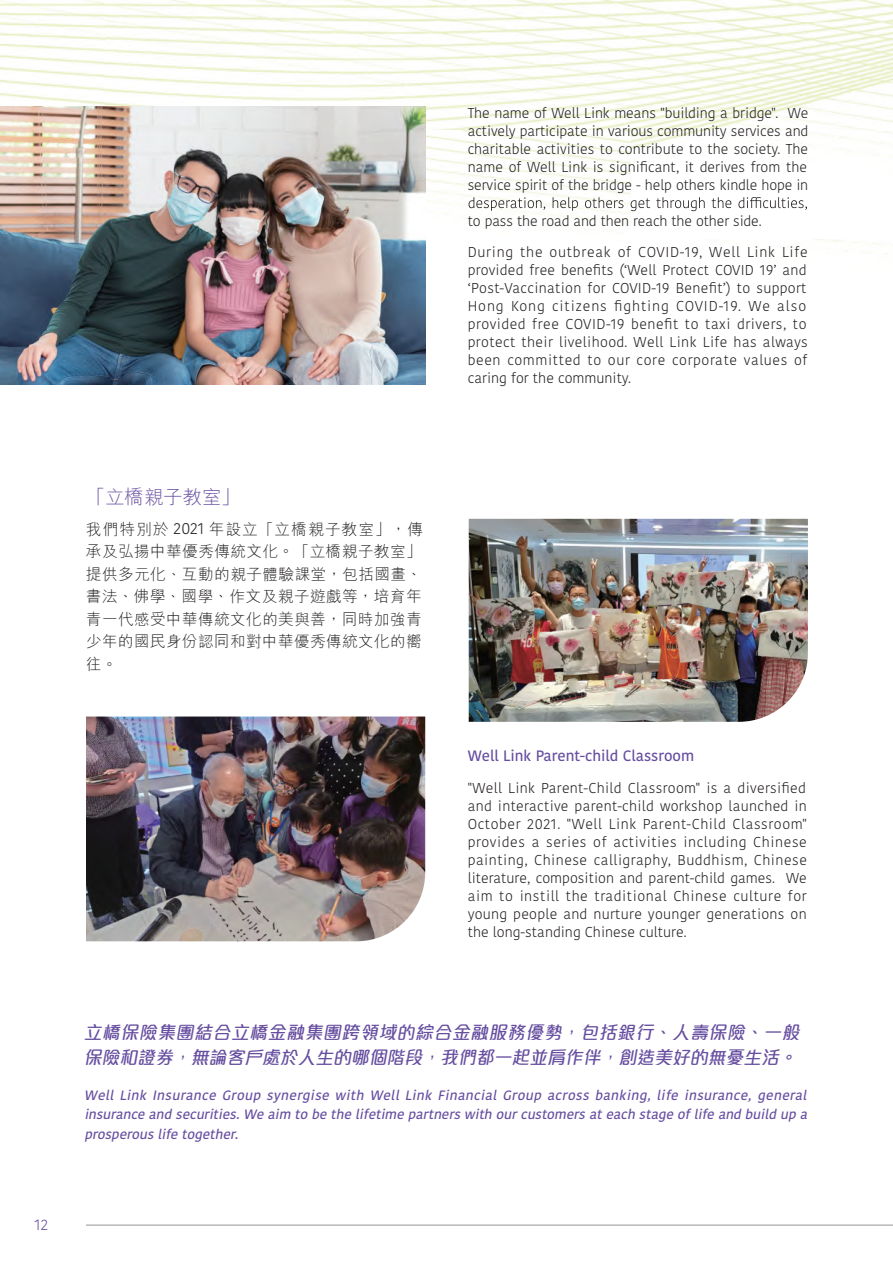
<style>
.page{position:relative;width:893px;height:1263px;background:#fff}
.page>*{position:absolute;margin:0;border:0;box-sizing:border-box;transform-origin:0 0}
.t1{font:300 19.5px "M Hei HK";color:#664ea0}
.t2{font:italic 500 18px/25.5px "M Elle HK";color:#664ea0}
.t3{font:300 15.75px/22.5px "M Hei HK";color:#231f20;text-align:justify}
.t4{font:500 15px "Kohinoor Devanagari";color:#664ea0}
.t5{font:300 15px "Kohinoor Devanagari";color:#664ea0}
.t6{font:300 14.25px/18px "Kohinoor Devanagari";letter-spacing:.02em;color:#231f20;text-align:justify}
.t7{font:italic 500 13.5px/19.5px "Kohinoor Devanagari";color:#664ea0;text-align:justify}
.s1{font-size:19.05px}
.s2{font-size:15.45px}
.s3{font-family:"Kohinoor Devanagari"}
.s4{font-size:17.7px}
</style>
<div class="page">
<img style="left:0;top:0;width:893px;height:348px">
<img style="left:425px;top:130px;width:206px;height:109px">
<img style="left:469px;top:519px;width:339px;height:203px">
<img style="left:86px;top:716px;width:339px;height:225px">
<svg style="left:469px;top:197px;width:338px;height:14px"></svg>
<img style="left:0;top:106px;width:425px;height:279px">
<hr style="left:86px;top:1225px;width:807px;height:1px;background:#939598">
<p class="t6" style="left:468px;top:104px;width:342px">The name of Well Link means "building a bridge". We actively participate in various community services and charitable activities to contribute to the society. The name of Well Link is significant, it derives from the service spirit of the bridge - help others kindle hope in</p>
<p class="t6" style="left:468px;top:206px;width:341px;line-height:30.8px">to pass the road and then reach the other side.<br>During the outbreak of COVID-19, Well Link Life</p>
<p class="t6" style="left:468px;top:261px;width:342px;text-align:left">provided free benefits (‘Well Protect COVID 19’ and ‘Post-Vaccination for COVID-19 Benefit’) to support Hong Kong citizens fighting COVID-19. We also provided free COVID-19 benefit to taxi drivers, to protect their livelihood. Well Link Life has always been committed to our core corporate values of caring for the community.</p>
<p class="t5" style="left:35px;top:1216px;width:15px">12</p>
<h1 class="t1" style="left:86px;top:483px;width:156px">「<span class="s1">立</span>橋<span class="s1">親</span>子<span class="s1">教</span>室<span class="s1">」</span></h1>
<p class="t3" style="left:86px;top:517px;width:339px">我<span class="s2">們</span>特<span class="s2">別</span>於 <span class="s3">2021</span> 年<span class="s2">設</span>立<span class="s2">「</span>立<span class="s2">橋</span>親<span class="s2">子</span>教<span class="s2">室</span>」<span class="s2">，</span>傳承<span class="s2">及</span>弘<span class="s2">揚</span>中<span class="s2">華</span>優<span class="s2">秀</span>傳<span class="s2">統</span>文<span class="s2">化</span>。<span class="s2">「</span>立<span class="s2">橋</span>親<span class="s2">子</span>教<span class="s2">室</span>」提<span class="s2">供</span>多<span class="s2">元</span>化<span class="s2">、</span>互<span class="s2">動</span>的<span class="s2">親</span>子<span class="s2">體</span>驗<span class="s2">課</span>堂<span class="s2">，</span>包<span class="s2">括</span>國<span class="s2">畫</span>、書<span class="s2">法</span>、<span class="s2">佛</span>學<span class="s2">、</span>國<span class="s2">學</span>、<span class="s2">作</span>文<span class="s2">及</span>親<span class="s2">子</span>遊<span class="s2">戲</span>等<span class="s2">，</span>培<span class="s2">育</span>年青<span class="s2">一</span>代<span class="s2">感</span>受<span class="s2">中</span>華<span class="s2">傳</span>統<span class="s2">文</span>化<span class="s2">的</span>美<span class="s2">與</span>善<span class="s2">，</span>同<span class="s2">時</span>加<span class="s2">強</span>青少<span class="s2">年</span>的<span class="s2">國</span>民<span class="s2">身</span>份<span class="s2">認</span>同<span class="s2">和</span>對<span class="s2">中</span>華<span class="s2">優</span>秀<span class="s2">傳</span>統<span class="s2">文</span>化<span class="s2">的</span>嚮往<span class="s2">。</span></p>
<p class="t4" style="left:468px;top:747px;width:228px">Well Link Parent-child Classroom</p>
<p class="t6" style="left:468px;top:779px;width:341px">"Well Link Parent-Child Classroom" is a diversified and interactive parent-child workshop launched in October 2021. "Well Link Parent-Child Classroom" provides a series of activities including Chinese painting, Chinese calligraphy, Buddhism, Chinese literature, composition and parent-child games. We aim to instill the traditional Chinese culture for young people and nurture younger generations on the long-standing Chinese culture.</p>
<p class="t2" style="left:84px;top:1018px;width:721px">立<span class="s4">橋</span>保<span class="s4">險</span>集<span class="s4">團</span>結<span class="s4">合</span>立<span class="s4">橋</span>金<span class="s4">融</span>集<span class="s4">團</span>跨<span class="s4">領</span>域<span class="s4">的</span>綜<span class="s4">合</span>金<span class="s4">融</span>服<span class="s4">務</span>優<span class="s4">勢</span>，<span class="s4">包</span>括<span class="s4">銀</span>行<span class="s4">、</span>人<span class="s4">壽</span>保<span class="s4">險</span>、<span class="s4">一</span>般保<span class="s4">險</span>和<span class="s4">證</span>券<span class="s4">，</span>無<span class="s4">論</span>客<span class="s4">戶</span>處<span class="s4">於</span>人<span class="s4">生</span>的<span class="s4">哪</span>個<span class="s4">階</span>段<span class="s4">，</span>我<span class="s4">們</span>都<span class="s4">一</span>起<span class="s4">並</span>肩<span class="s4">作</span>伴<span class="s4">，</span>創<span class="s4">造</span>美<span class="s4">好</span>的<span class="s4">無</span>憂<span class="s4">生</span>活<span class="s4">。</span></p>
<p class="t7" style="left:84px;top:1085px;width:728px">Well Link Insurance Group synergise with Well Link Financial Group across banking, life insurance, general insurance and securities. We aim to be the lifetime partners with our customers at each stage of life and build up a prosperouslifetogether.</p>
</div>
